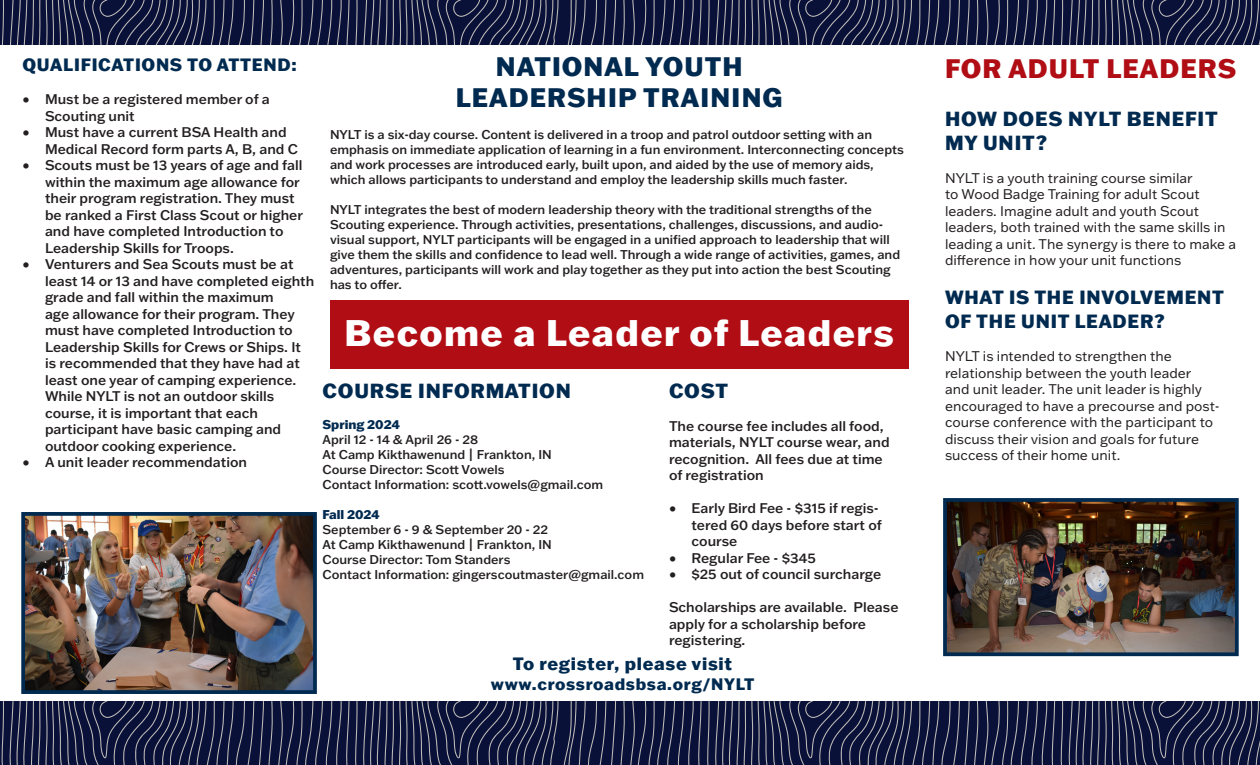
<style>
.page{position:relative;width:1260px;height:765px;background:#fff}
.page>*{position:absolute;margin:0;border:0;box-sizing:border-box;transform-origin:0 0}
.Setion_Title{font:800 36.25px "Franklin Gothic ATF";letter-spacing:.04em;color:#fff}
.Setion_Title-2{font:800 26.25px "Franklin Gothic ATF";letter-spacing:.04em;color:#002a50}
.Setion_Title-3{font:800 26.25px "Franklin Gothic ATF";letter-spacing:.04em;color:#b00d15}
.Setion_Title-4{font:800 20px/24px "Franklin Gothic ATF";letter-spacing:.04em;color:#002a50}
.Setion_Title-5{font:800 18.75px "Franklin Gothic ATF";letter-spacing:.04em;color:#002a50}
.Setion_Title-6{font:800 17.5px "Franklin Gothic ATF";letter-spacing:.04em;color:#002a50}
.Setion_Title-7{font:800 16.25px "Franklin Gothic ATF";letter-spacing:.04em;color:#002a50}
.t1{font:500 13.75px/16.5px "Franklin Gothic ATF";color:#231f20}
.t2{font:13.75px/16.5px "Franklin Gothic ATF";color:#231f20}
.t3{font:500 12.5px/15px "Franklin Gothic ATF";color:#231f20}
.s1{font-weight:800;color:#002a50}
</style>
<div class="page">
<img style="left:948px;top:503px;width:286px;height:148px">
<div style="left:943px;top:498px;width:296px;height:158px;border:4px solid #002a50"></div>
<img style="left:26px;top:517px;width:286px;height:172px">
<div style="left:21px;top:512px;width:296px;height:182px;border:4px solid #002a50"></div>
<div style="left:330px;top:301px;width:578px;height:68px;background:#b00d15"></div>
<svg style="left:0;top:701px;width:1260px;height:64px;background:#1f2547"></svg>
<svg style="left:0;top:0;width:1260px;height:45px;background:#212749"></svg>
<p class="Setion_Title-6" style="left:22px;top:53px;width:276px">QUALIFICATIONS TO ATTEND:</p>
<p class="t1" style="left:45px;top:91px;width:226px;text-indent:-22px">• Must be a registered member of a<br>Scouting unit</p>
<p class="t1" style="left:45px;top:124px;width:254px;text-indent:-22px">• Must have a current BSA Health and<br>Medical Record form parts A, B, and C</p>
<p class="t1" style="left:45px;top:157px;width:259px;text-indent:-22px">• Scouts must be 13 years of age and fall within the maximum age allowance for their program registration. They must be ranked a First Class Scout or higher and have completed Introduction to Leadership Skills for Troops.</p>
<p class="t1" style="left:45px;top:256px;width:271px;text-indent:-22px">• Venturers and Sea Scouts must be at least 14 or 13 and have completed eighth grade and fall within the maximum<br>age allowance for their program. They must have completed Introduction to Leadership Skills for Crews or Ships. It is recommended that they have had at least one year of camping experience.<br>While NYLT is not an outdoor skills course, it is important that each participant have basic camping and outdoor cooking experience.</p>
<p class="t1" style="left:22px;top:454px;width:226px">• A unit leader recommendation</p>
<p class="Setion_Title-2" style="left:496px;top:49px;width:248px">NATIONAL YOUTH</p>
<p class="Setion_Title-2" style="left:456px;top:80px;width:328px">LEADERSHIP TRAINING</p>
<p class="t3" style="left:330px;top:127px;width:575px">NYLT is a six-day course. Content is delivered in a troop and patrol outdoor setting with an emphasis on immediate application of learning in a fun environment. Interconnecting concepts and work processes are introduced early, built upon, and aided by the use of memory aids, which allows participants to understand and employ the leadership skills much faster.</p>
<p class="t3" style="left:330px;top:202px;width:572px">NYLT integrates the best of modern leadership theory with the traditional strengths of the Scouting experience. Through activities, presentations, challenges, discussions, and audio&shy;visual support, NYLT participants will be engaged in a unified approach to leadership that will give them the skills and confidence to lead well. Through a wide range of activities, games, and adventures, participants will work and play together as they put into action the best Scouting has to offer.</p>
<p class="Setion_Title" style="left:345px;top:309px;width:551px">Become a Leader of Leaders</p>
<p class="Setion_Title-4" style="left:669px;top:378px;width:61px">COST</p>
<p class="t1" style="left:669px;top:417px;width:222px">The course fee includes all food, materials, NYLT course wear, and recognition. All fees due at time of registration</p>
<p class="t1" style="left:692px;top:499px;width:192px;text-indent:-22px">• Early Bird Fee - $315 if regis&shy;tered 60 days before start of course</p>
<p class="t1" style="left:669px;top:549px;width:148px">• Regular Fee - $345</p>
<p class="t1" style="left:669px;top:565px;width:214px">• $25 out of council surcharge</p>
<p class="t1" style="left:669px;top:598px;width:231px">Scholarships are available. Please apply for a scholarship before registering.</p>
<p class="Setion_Title-6" style="left:513px;top:652px;width:221px">To register, please visit</p>
<p class="Setion_Title-7" style="left:491px;top:673px;width:265px">www.crossroadsbsa.org/NYLT</p>
<p class="Setion_Title-4" style="left:322px;top:378px;width:250px">COURSE INFORMATION</p>
<p class="t3" style="left:322px;top:417px;width:282px"><span class="s1">Spring 2024<br></span>April 12 - 14 &amp; April 26 - 28<br>At Camp Kikthawenund | Frankton, IN<br>Course Director: Scott Vowels<br>Contact Information: scott.vowels@gmail.com</p>
<p class="t3" style="left:322px;top:507px;width:323px"><span class="s1">Fall 2024<br></span>September 6 - 9 &amp; September 20 - 22<br>At Camp Kikthawenund | Frankton, IN<br>Course Director: Tom Standers<br>Contact Information: gingerscoutmaster@gmail.com</p>
<p class="Setion_Title-3" style="left:945px;top:51px;width:293px">FOR ADULT LEADERS</p>
<p class="Setion_Title-4" style="left:945px;top:106px;width:274px">HOW DOES NYLT BENEFIT<br>MY UNIT?</p>
<p class="t2" style="left:945px;top:169px;width:293px">NYLT is a youth training course similar<br>to Wood Badge Training for adult Scout leaders. Imagine adult and youth Scout leaders, both trained with the same skills in leading a unit. The synergy is there to make a difference in how your unit functions</p>
<p class="Setion_Title-5" style="left:945px;top:285px;width:280px">WHAT IS THE INVOLVEMENT</p>
<p class="Setion_Title-5" style="left:945px;top:309px;width:221px">OF THE UNIT LEADER?</p>
<p class="t2" style="left:945px;top:348px;width:276px">NYLT is intended to strengthen the relationship between the youth leader<br>and unit leader. The unit leader is highly encouraged to have a precourse and post&shy;course conference with the participant to discuss their vision and goals for future success of their home unit.</p>
</div>
